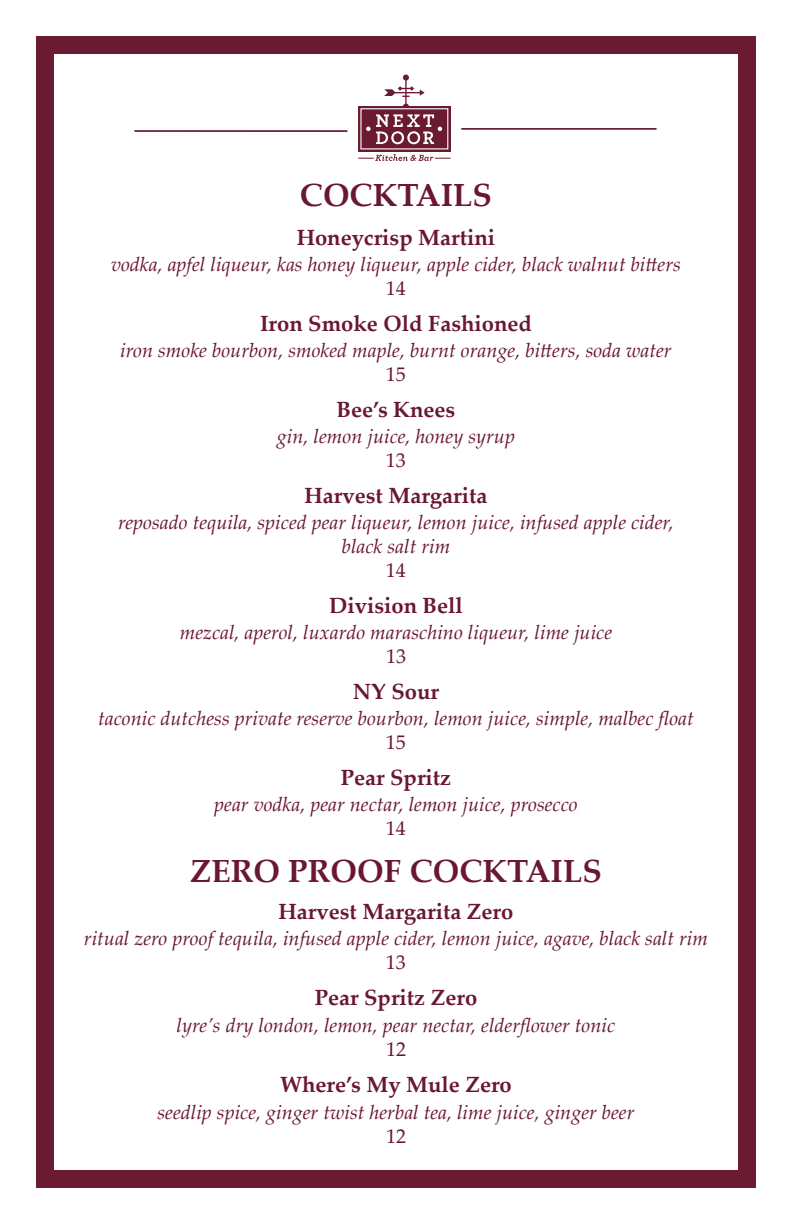
<style>
.page{position:relative;width:792px;height:1224px;background:#fff}
.page>*{position:absolute;margin:0;border:0;box-sizing:border-box;transform-origin:0 0}
.t1{font:700 32px "Palatino Linotype";color:#6a1730}
.t2{font:700 22px "Palatino Linotype";color:#6a1730}
.t3{font:italic 20px/24px "Palatino Linotype";color:#6a1730;text-align:center}
.t4{font:20px "Palatino Linotype";color:#6a1730}
</style>
<div class="page">
<div style="left:36px;top:36px;width:720px;height:1152px;background:#6b1b31"></div>
<div style="left:54px;top:54px;width:684px;height:1116px;background:#fff"></div>
<hr style="left:461px;top:128px;width:196px;height:2px;background:#6b1b31">
<hr style="left:134px;top:130px;width:213px;height:2px;background:#6b1b31">
<div style="left:358px;top:106px;width:92px;height:46px;background:#6b1b31"></div>
<hr style="left:405px;top:78px;width:2px;height:27px;background:#6a1730">
<svg style="left:384px;top:75px;width:41px;height:22px"></svg>
<div style="left:360px;top:108px;width:88px;height:41px;border:1px solid #fff"></div>
<svg style="left:366px;top:114px;width:76px;height:30px"></svg>
<svg style="left:358px;top:154px;width:92px;height:7px"></svg>
<h1 class="t1" style="left:300px;top:172px;width:194px">COCKTAILS</h1>
<p class="t2" style="left:297px;top:222px;width:200px">Honeycrisp Martini</p>
<p class="t3" style="left:111px;top:252px;width:571px">vodka, apfel liqueur, kas honey liqueur, apple cider, black walnut bitters</p>
<p class="t4" style="left:386px;top:274px;width:21px">14</p>
<p class="t2" style="left:260px;top:308px;width:273px">Iron Smoke Old Fashioned</p>
<p class="t3" style="left:120px;top:338px;width:553px">iron smoke bourbon, smoked maple, burnt orange, bitters, soda water</p>
<p class="t4" style="left:386px;top:360px;width:21px">15</p>
<p class="t2" style="left:337px;top:394px;width:120px">Bee’s Knees</p>
<p class="t3" style="left:277px;top:424px;width:240px">gin, lemon juice, honey syrup</p>
<p class="t4" style="left:386px;top:446px;width:21px">13</p>
<p class="t2" style="left:305px;top:480px;width:184px">Harvest Margarita</p>
<p class="t3" style="left:118px;top:510px;width:557px">reposado tequila, spiced pear liqueur, lemon juice, infused apple cider, black salt rim</p>
<p class="t4" style="left:386px;top:556px;width:21px">14</p>
<p class="t2" style="left:329px;top:590px;width:135px">Division Bell</p>
<p class="t3" style="left:180px;top:620px;width:434px">mezcal, aperol, luxardo maraschino liqueur, lime juice</p>
<p class="t4" style="left:386px;top:642px;width:21px">13</p>
<p class="t2" style="left:353px;top:676px;width:88px">NY Sour</p>
<p class="t3" style="left:98px;top:706px;width:597px">taconic dutchess private reserve bourbon, lemon juice, simple, malbec float</p>
<p class="t4" style="left:386px;top:728px;width:21px">15</p>
<p class="t2" style="left:341px;top:762px;width:112px">Pear Spritz</p>
<p class="t3" style="left:214px;top:792px;width:365px">pear vodka, pear nectar, lemon juice, prosecco</p>
<p class="t4" style="left:386px;top:814px;width:21px">14</p>
<h1 class="t1" style="left:190px;top:848px;width:413px">ZERO PROOF COCKTAILS</h1>
<p class="t2" style="left:279px;top:896px;width:236px">Harvest Margarita Zero</p>
<p class="t3" style="left:84px;top:925px;width:626px">ritual zero proof tequila, infused apple cider, lemon juice, agave, black salt rim</p>
<p class="t4" style="left:386px;top:948px;width:21px">13</p>
<p class="t2" style="left:315px;top:982px;width:164px">Pear Spritz Zero</p>
<p class="t3" style="left:177px;top:1012px;width:440px">lyre’s dry london, lemon, pear nectar, elderflower tonic</p>
<p class="t4" style="left:386px;top:1035px;width:21px">12</p>
<p class="t2" style="left:280px;top:1069px;width:233px">Where’s My Mule Zero</p>
<p class="t3" style="left:157px;top:1099px;width:479px">seedlip spice, ginger twist herbal tea, lime juice, ginger beer</p>
<p class="t4" style="left:386px;top:1122px;width:21px">12</p>
</div>
